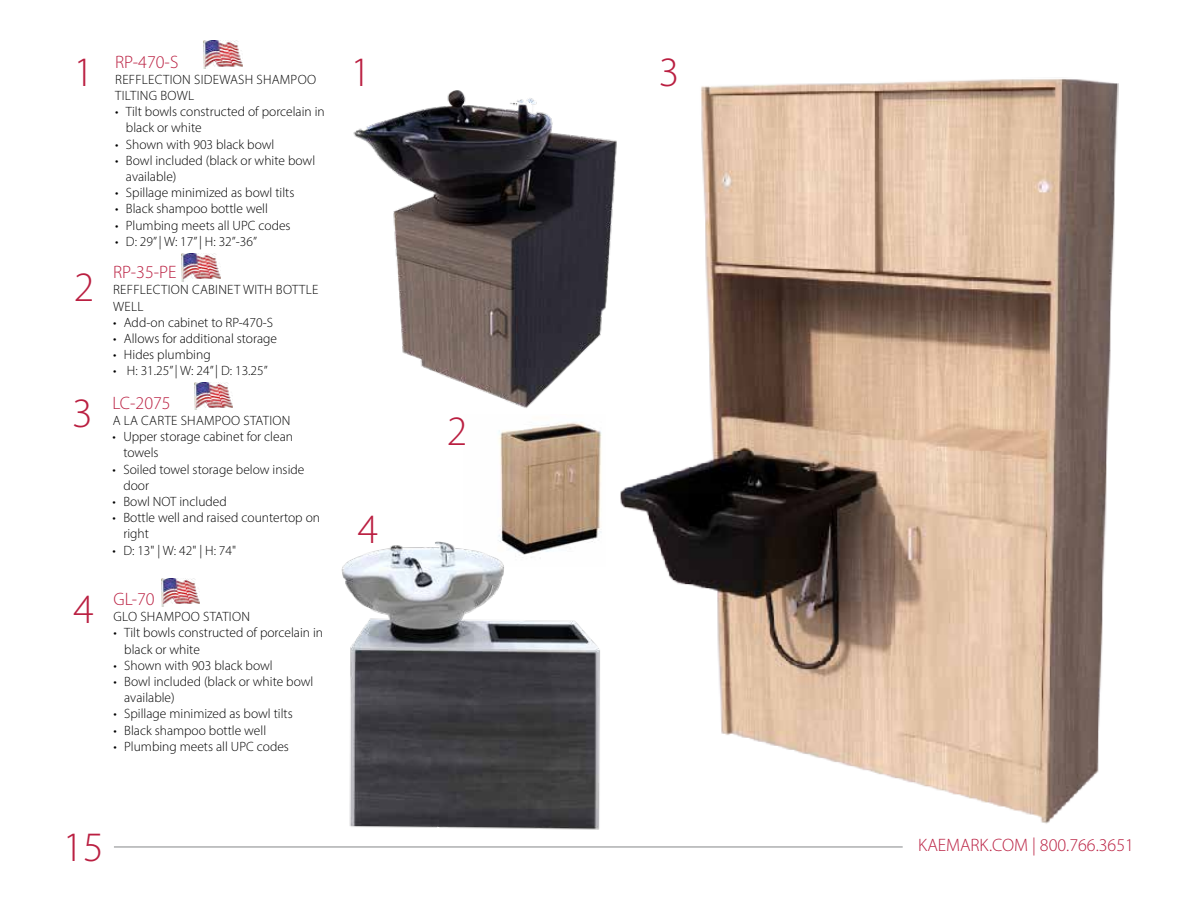
<style>
.page{position:relative;width:1188px;height:918px;background:#fff}
.page>*{position:absolute;margin:0;border:0;box-sizing:border-box;transform-origin:0 0}
.t1{font:300 42px "Myriad Pro";color:#ba1f41}
.t2{font:300 18px "Myriad Pro";color:#ba1f41}
.t3{font:300 13.5px/16.2px "Myriad Pro";color:#000}
.t4{font:300 13.5px/16.2px "Myriad Pro";letter-spacing:.02em;color:#000}
</style>
<div class="page">
<img style="left:499px;top:424px;width:103px;height:24px">
<img style="left:204px;top:41px;width:38px;height:28px">
<img style="left:639px;top:79px;width:480px;height:745px">
<img style="left:353px;top:90px;width:264px;height:334px">
<img style="left:182px;top:254px;width:38px;height:27px">
<img style="left:194px;top:382px;width:38px;height:28px">
<hr style="left:114px;top:847px;width:789px;height:1px;background:#848688">
<img style="left:329px;top:448px;width:310px;height:400px">
<img style="left:162px;top:578px;width:38px;height:28px">
<h2 class="t2" style="left:115px;top:51px;width:65px">RP-470-S</h2>
<p class="t4" style="left:115px;top:71px;width:202px">REFFLECTION SIDEWASH SHAMPOO<br>TILTING BOWL</p>
<p class="t3" style="left:126px;top:103px;width:200px;text-indent:-11px">• Tilt bowls constructed of porcelain in black or white</p>
<p class="t3" style="left:115px;top:136px;width:161px">• Shown with 903 black bowl</p>
<p class="t3" style="left:126px;top:152px;width:191px;text-indent:-11px">• Bowl included (black or white bowl available)</p>
<p class="t3" style="left:115px;top:184px;width:181px">• Spillage minimized as bowl tilts</p>
<p class="t3" style="left:115px;top:201px;width:154px">• Black shampoo bottle well</p>
<p class="t3" style="left:115px;top:217px;width:177px">• Plumbing meets all UPC codes</p>
<p class="t3" style="left:115px;top:233px;width:143px">• D: 29” | W: 17” | H: 32”-36”</p>
<h1 class="t1" style="left:73px;top:46px;width:22px">1</h1>
<h1 class="t1" style="left:659px;top:46px;width:22px">3</h1>
<h1 class="t1" style="left:351px;top:46px;width:22px">1</h1>
<h1 class="t1" style="left:74px;top:262px;width:22px">2</h1>
<h1 class="t1" style="left:72px;top:387px;width:22px">3</h1>
<h2 class="t2" style="left:113px;top:261px;width:65px">RP-35-PE</h2>
<p class="t4" style="left:113px;top:282px;width:207px">REFFLECTION CABINET WITH BOTTLE<br>WELL</p>
<p class="t3" style="left:113px;top:314px;width:161px">• Add-on cabinet to RP-470-S</p>
<p class="t3" style="left:113px;top:330px;width:166px">• Allows for additional storage</p>
<p class="t3" style="left:113px;top:346px;width:99px">• Hides plumbing</p>
<p class="t3" style="left:113px;top:363px;width:156px">• H: 31.25” | W: 24” | D: 13.25”</p>
<h2 class="t2" style="left:113px;top:392px;width:60px">LC-2075</h2>
<p class="t4" style="left:113px;top:412px;width:179px">A LA CARTE SHAMPOO STATION</p>
<p class="t3" style="left:123px;top:428px;width:171px;text-indent:-11px">• Upper storage cabinet for clean towels</p>
<p class="t3" style="left:123px;top:461px;width:183px;text-indent:-11px">• Soiled towel storage below inside door</p>
<p class="t3" style="left:113px;top:493px;width:116px">• Bowl NOT included</p>
<p class="t3" style="left:123px;top:509px;width:198px;text-indent:-11px">• Bottle well and raised countertop on right</p>
<p class="t3" style="left:113px;top:542px;width:125px">• D: 13" | W: 42" | H: 74"</p>
<h1 class="t1" style="left:73px;top:584px;width:15px">4</h1>
<h2 class="t2" style="left:113px;top:588px;width:43px">GL-70</h2>
<p class="t4" style="left:114px;top:608px;width:138px">GLO SHAMPOO STATION</p>
<p class="t3" style="left:124px;top:625px;width:200px;text-indent:-11px">• Tilt bowls constructed of porcelain in black or white</p>
<p class="t3" style="left:113px;top:657px;width:161px">• Shown with 903 black bowl</p>
<p class="t3" style="left:124px;top:673px;width:191px;text-indent:-11px">• Bowl included (black or white bowl available)</p>
<p class="t3" style="left:113px;top:706px;width:181px">• Spillage minimized as bowl tilts</p>
<p class="t3" style="left:113px;top:722px;width:154px">• Black shampoo bottle well</p>
<p class="t3" style="left:113px;top:738px;width:177px">• Plumbing meets all UPC codes</p>
<h1 class="t1" style="left:358px;top:504px;width:15px">4</h1>
<h1 class="t1" style="left:447px;top:405px;width:22px">2</h1>
<h1 class="t1" style="left:63px;top:822px;width:42px">15</h1>
<h2 class="t2" style="left:918px;top:834px;width:217px">KAEMARK.COM | 800.766.3651</h2>
</div>
